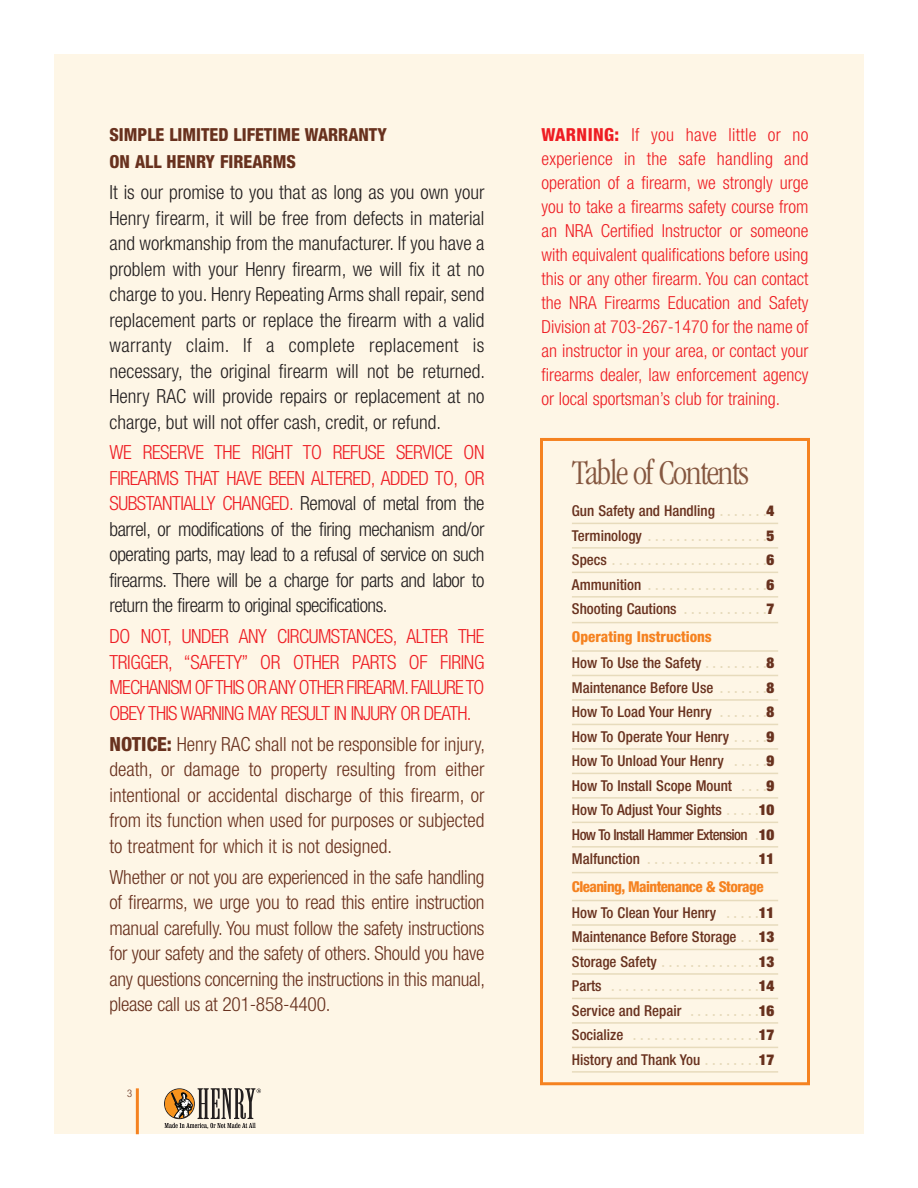
<style>
.page{position:relative;width:918px;height:1188px;background:#fff}
.page>*{position:absolute;margin:0;border:0;box-sizing:border-box;transform-origin:0 0}
.t1{font:300 condensed 36px "Garamond";letter-spacing:-.04em;color:#855740}
.t2{font:300 condensed 19.5px/25.5px "Helvetica Neue";letter-spacing:-.01em;color:#231f20;text-align:justify}
.t3{font:300 condensed 19.5px/25.5px "Helvetica Neue";letter-spacing:-.005em;color:#68311e;text-align:justify}
.t4{font:300 condensed 19.5px/25.5px "Helvetica Neue";letter-spacing:-.04em;color:#ee1d23;text-align:justify}
.t5{font:300 condensed 18px/24px "Helvetica Neue";color:#ee1d23;text-align:justify}
.t6{font:800 condensed 18px/27px "Helvetica Neue";color:#68311e}
.t7{font:500 condensed 15px/24.5px "Helvetica Neue";color:#68311e;text-align:justify}
.t8{font:500 condensed 15px/24.5px "Helvetica Neue";color:#e7dbbc;text-align:justify}
.t9{font:800 condensed 15px/26px "Helvetica Neue";letter-spacing:-.035em;color:#f58220}
.t10{font:800 condensed 15px/26.4px "Helvetica Neue";color:#f58220}
.t11{font:300 condensed 10.5px "Helvetica Neue";color:#68311e}
.s1{color:#ee1d23}
.s2{font-weight:800}
.s3{color:#68311e}
.s4{font-weight:900;font-stretch:expanded;color:#68311e}
.s5{font-weight:500;color:#68311e}
.s6{font-weight:500;color:#e7dbbc}
.s7{color:#e7dbbc}
.s8{font-weight:900;font-stretch:expanded}
</style>
<div class="page">
<div style="left:54px;top:54px;width:810px;height:1080px;background:#fef6e6"></div>
<div style="left:540px;top:438px;width:270px;height:647px;border:3px solid #f58220"></div>
<hr style="left:572px;top:523px;width:206px;height:1px;background:#e7dbbc">
<hr style="left:572px;top:547px;width:206px;height:2px;background:#e7dbbc">
<hr style="left:572px;top:572px;width:206px;height:1px;background:#e7dbbc">
<hr style="left:572px;top:596px;width:206px;height:2px;background:#e7dbbc">
<hr style="left:572px;top:622px;width:206px;height:1px;background:#e7dbbc">
<hr style="left:572px;top:650px;width:206px;height:2px;background:#e7dbbc">
<hr style="left:572px;top:675px;width:206px;height:1px;background:#e7dbbc">
<hr style="left:572px;top:699px;width:206px;height:2px;background:#e7dbbc">
<hr style="left:572px;top:724px;width:206px;height:1px;background:#e7dbbc">
<hr style="left:572px;top:748px;width:206px;height:2px;background:#e7dbbc">
<hr style="left:572px;top:773px;width:206px;height:1px;background:#e7dbbc">
<hr style="left:572px;top:797px;width:206px;height:2px;background:#e7dbbc">
<hr style="left:572px;top:822px;width:206px;height:1px;background:#e7dbbc">
<hr style="left:572px;top:846px;width:206px;height:2px;background:#e7dbbc">
<hr style="left:572px;top:872px;width:206px;height:1px;background:#e7dbbc">
<hr style="left:572px;top:900px;width:206px;height:1px;background:#e7dbbc">
<hr style="left:572px;top:924px;width:206px;height:2px;background:#e7dbbc">
<hr style="left:572px;top:949px;width:206px;height:1px;background:#e7dbbc">
<hr style="left:572px;top:973px;width:206px;height:2px;background:#e7dbbc">
<hr style="left:572px;top:998px;width:206px;height:1px;background:#e7dbbc">
<hr style="left:572px;top:1022px;width:206px;height:2px;background:#e7dbbc">
<hr style="left:572px;top:1047px;width:206px;height:1px;background:#e7dbbc">
<hr style="left:572px;top:1071px;width:206px;height:2px;background:#e7dbbc">
<hr style="left:136px;top:1088px;width:3px;height:46px;background:#f58220">
<svg style="left:165px;top:1088px;width:96px;height:41px"></svg>
<p class="t6" style="left:110px;top:123px;width:279px">SIMPLE LIMITED LIFETIME WARRANTY<br>ON ALL HENRY FIREARMS</p>
<p class="t2" style="left:109px;top:181px;width:377px">It is our promise to you that as long as you own your Henry firearm, it will be free from defects in material and workmanship from the manufacturer. If you have a problem with your Henry firearm, we will fix it at no charge to you. Henry Repeating Arms shall repair, send replacement parts or replace the firearm with a valid warranty claim. If a complete replacement is necessary, the original firearm will not be returned.<br>Henry RAC will provide repairs or replacement at no charge, but will not offer cash, credit, or refund.</p>
<p class="t2" style="left:110px;top:441px;width:377px"><span class="s1">WE RESERVE THE RIGHT TO REFUSE SERVICE ON FIREARMS THAT HAVE BEEN ALTERED, ADDED TO, OR SUBSTANTIALLY CHANGED.</span> Removal of metal from the barrel, or modifications of the firing mechanism and/or operating parts, may lead to a refusal of service on such firearms. There will be a charge for parts and labor to return the firearm to original specifications.</p>
<p class="t4" style="left:109px;top:625px;width:377px">DO NOT, UNDER ANY CIRCUMSTANCES, ALTER THE TRIGGER, “SAFETY” OR OTHER PARTS OF FIRING MECHANISM OFTHIS ORANY OTHER FIREARM.FAILURETO OBEY THIS WARNING MAY RESULT IN INJURY OR DEATH.</p>
<p class="t3" style="left:110px;top:733px;width:377px"><span class="s2">NOTICE:</span> Henry RAC shall not be responsible for injury, death, or damage to property resulting from either intentional or accidental discharge of this firearm, or from its function when used for purposes or subjected to treatment for which it is not designed.</p>
<p class="t3" style="left:110px;top:866px;width:377px">Whether or not you are experienced in the safe handling of firearms, we urge you to read this entire instruction manual carefully. You must follow the safety instructions for your safety and the safety of others. Should you have any questions concerning the instructions in this manual, please call us at 201-858-4400.</p>
<p class="t11" style="left:127px;top:1090px;width:7px">3</p>
<p class="t5" style="left:541px;top:124px;width:269px"><span class="s2">WARNING:</span> If you have little or no experience in the safe handling and operation of a firearm, we strongly urge you to take a firearms safety course from an NRA Certified Instructor or someone with equivalent qualifications before using this or any other firearm. You can contact the NRA Firearms Education and Safety Division at 703-267-1470 for the name of an instructor in your area, or contact your firearms dealer, law enforcement agency or local sportsman’s club for training.</p>
<h1 class="t1" style="left:572px;top:459px;width:178px">Table of Contents</h1>
<p class="t8" style="left:572px;top:500px;width:204px"><span class="s3">Gun Safety and Handling</span> . . . . . . .<span class="s4">4<br></span><span class="s3">Terminology</span> . . . . . . . . . . . . . . . . .<span class="s4">5<br></span><span class="s3">Specs</span> . . . . . . . . . . . . . . . . . . . . . .<span class="s4">6<br></span><span class="s3">Ammunition</span> . . . . . . . . . . . . . . . . .<span class="s4">6<br></span><span class="s3">Shooting Cautions</span> . . . . . . . . . . . .<span class="s4">7</span></p>
<p class="t10" style="left:572px;top:625px;width:204px">Operating Instructions<br><span class="s5">How To Use the Safety</span> <span class="s6">. . . . . . . . .</span><span class="s4">8</span></p>
<p class="t7" style="left:572px;top:676px;width:204px">Maintenance Before Use <span class="s7">. . . . . . .</span><span class="s8">8<br></span>How To Load Your Henry <span class="s7">. . . . . . .</span><span class="s8">8<br></span>How To Operate Your Henry <span class="s7">. . . . .</span><span class="s8">9<br></span>How To Unload Your Henry <span class="s7">. . . . .</span><span class="s8">9<br></span>How To Install Scope Mount <span class="s7">. . . .</span><span class="s8">9<br></span>How To Adjust Your Sights <span class="s7">. . . . .</span><span class="s8">10<br></span>How To Install Hammer Extension <span class="s7">.</span><span class="s8">10<br></span>Malfunction <span class="s7">. . . . . . . . . . . . . . . .</span><span class="s8">11</span></p>
<p class="t9" style="left:572px;top:875px;width:204px">Cleaning, Maintenance &amp; Storage<br><span class="s5">How To Clean Your Henry</span> <span class="s6">. . . . .</span><span class="s4">11</span></p>
<p class="t7" style="left:572px;top:926px;width:204px">Maintenance Before Storage <span class="s7">. . .</span><span class="s8">13<br></span>Storage Safety <span class="s7">. . . . . . . . . . . . . .</span><span class="s8">13<br></span>Parts <span class="s7">. . . . . . . . . . . . . . . . . . . . .</span><span class="s8">14<br></span>Service and Repair <span class="s7">. . . . . . . . . .</span><span class="s8">16<br></span>Socialize <span class="s7">. . . . . . . . . . . . . . . . . .</span><span class="s8">17<br></span>History and Thank You <span class="s7">. . . . . . . .</span><span class="s8">17</span></p>
</div>
